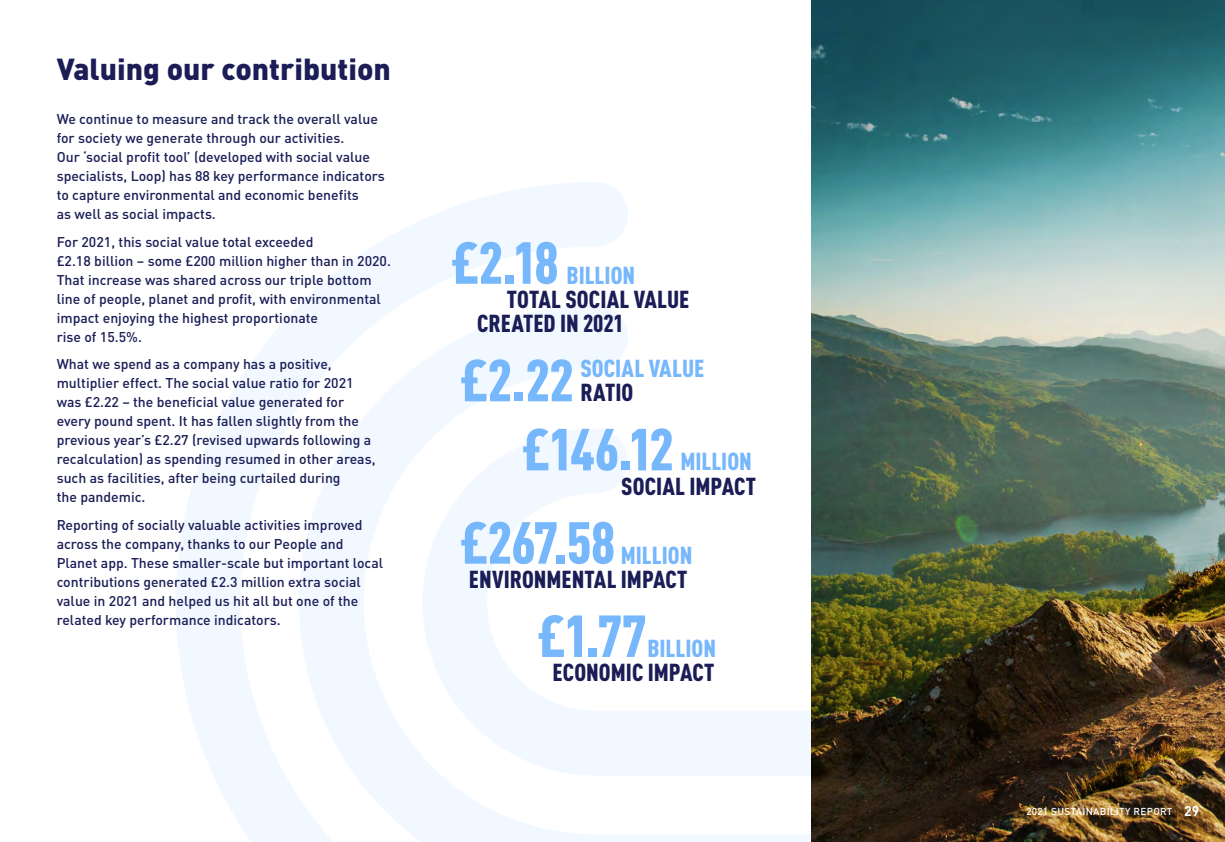
<style>
.page{position:relative;width:1225px;height:842px;background:#fff}
.page>*{position:absolute;margin:0;border:0;box-sizing:border-box;transform-origin:0 0}
.t1{font:900 condensed 58.3px "DIN Pro";letter-spacing:-.04em;color:#77b7fc}
.t2{font:900 30px "DIN Pro";color:#1a1d56}
.t3{font:900 condensed 24.3px/24.3px "DIN Pro";color:#1a1d56}
.t4{font:900 condensed 24.3px "DIN Pro";color:#77b7fc}
.t5{font:500 14px/19px "DIN Pro";color:#1a1d56}
.t6{font:500 10px "DIN Pro";letter-spacing:.03em;color:#fff}
.s1{font-weight:700;font-size:14px}
</style>
<div class="page">
<svg style="left:176px;top:182px;width:636px;height:660px"></svg>
<svg style="left:299px;top:305px;width:513px;height:537px"></svg>
<svg style="left:422px;top:429px;width:390px;height:346px"></svg>
<img style="left:812px;top:0;width:413px;height:842px">
<h2 class="t2" style="left:57px;top:43px;width:336px">Valuing our contribution</h2>
<p class="t5" style="left:57px;top:108px;width:330px">We continue to measure and track the overall value for society we generate through our activities.<br>Our ‘social profit tool’ (developed with social value specialists, Loop) has 88 key performance indicators to capture environmental and economic benefits<br>as well as social impacts.</p>
<p class="t5" style="left:57px;top:231px;width:336px">For 2021, this social value total exceeded<br>£2.18 billion – some £200 million higher than in 2020.<br>That increase was shared across our triple bottom line of people, planet and profit, with environmental impact enjoying the highest proportionate<br>rise of 15.5%.</p>
<p class="t5" style="left:57px;top:353px;width:320px">What we spend as a company has a positive, multiplier effect. The social value ratio for 2021 was £2.22 – the beneficial value generated for every pound spent. It has fallen slightly from the previous year’s £2.27 (revised upwards following a recalculation) as spending resumed in other areas, such as facilities, after being curtailed during<br>the pandemic.</p>
<p class="t5" style="left:57px;top:514px;width:328px">Reporting of socially valuable activities improved across the company, thanks to our People and Planet app. These smaller-scale but important local contributions generated £2.3 million extra social value in 2021 and helped us hit all but one of the related key performance indicators.</p>
<h1 class="t1" style="left:459px;top:497px;width:157px">£267.58</h1>
<h1 class="t1" style="left:450px;top:218px;width:110px">£2.18</h1>
<h3 class="t4" style="left:566px;top:256px;width:70px">BILLION</h3>
<h3 class="t3" style="left:477px;top:285px;width:214px;text-indent:30px">TOTAL SOCIAL VALUE<br>CREATED IN 2021</h3>
<h1 class="t1" style="left:459px;top:335px;width:116px">£2.22</h1>
<h3 class="t4" style="left:580px;top:349px;width:125px">SOCIAL VALUE</h3>
<h3 class="t3" style="left:580px;top:378px;width:54px">RATIO</h3>
<h1 class="t1" style="left:521px;top:404px;width:154px">£146.12</h1>
<h3 class="t4" style="left:680px;top:443px;width:73px">MILLION</h3>
<h3 class="t3" style="left:621px;top:472px;width:136px">SOCIAL IMPACT</h3>
<h3 class="t4" style="left:621px;top:536px;width:73px">MILLION</h3>
<h3 class="t3" style="left:469px;top:565px;width:220px">ENVIRONMENTAL IMPACT</h3>
<h1 class="t1" style="left:537px;top:591px;width:111px">£1.77</h1>
<h3 class="t4" style="left:647px;top:629px;width:70px">BILLION</h3>
<h3 class="t3" style="left:552px;top:658px;width:163px">ECONOMIC IMPACT</h3>
<p class="t6" style="left:1026px;top:804px;width:175px">2021 SUSTAINABILITY REPORT <span class="s1">29</span></p>
</div>
